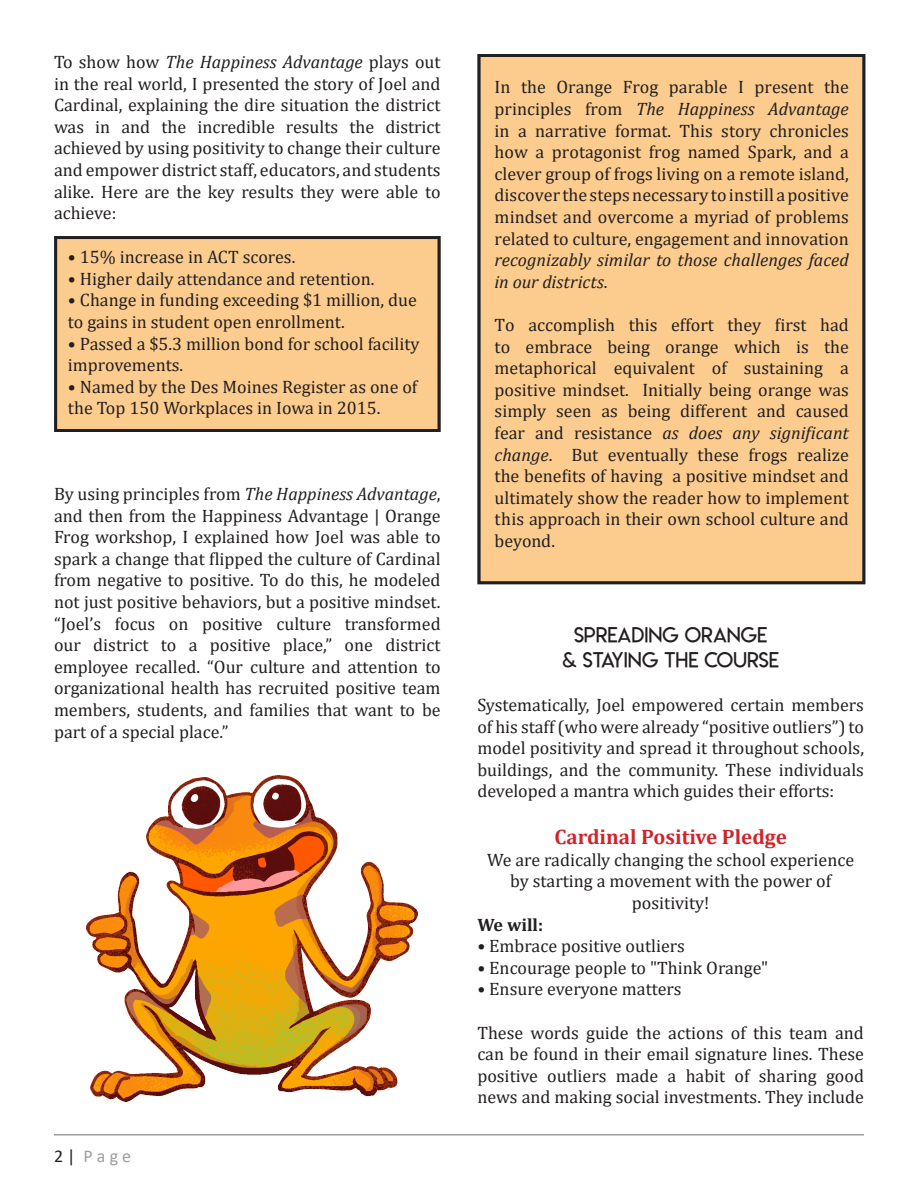
<style>
.page{position:relative;width:918px;height:1188px;background:#fff}
.page>*{position:absolute;margin:0;border:0;box-sizing:border-box;transform-origin:0 0}
.t1{font:21px "Lemon Milklight";color:#231f20}
.t2{font:700 21px "Cambria";color:#d1232a}
.t3{font:18px/21.6px "Cambria";color:#231f20;text-align:justify}
.t4{font:700 18px "Cambria";color:#231f20}
.t5{font:18px "Calibri";color:#9f9d9e}
.s1{font-style:italic}
.s2{color:#231f20}
</style>
<div class="page">
<hr style="left:54px;top:1134px;width:810px;height:2px;background:#9f9d9e">
<div style="left:56px;top:238px;width:383px;height:192px;background:#fbcc8d"></div>
<div style="left:479px;top:56px;width:385px;height:527px;background:#fbcc8d"></div>
<div style="left:54px;top:236px;width:387px;height:196px;border:3px solid #231f20"></div>
<div style="left:478px;top:54px;width:387px;height:530px;border:3px solid #231f20"></div>
<img style="left:86px;top:776px;width:332px;height:325px">
<p class="t3" style="left:54px;top:51px;width:388px">To show how <span class="s1">The Happiness Advantage</span> plays out in the real world, I presented the story of Joel and Cardinal, explaining the dire situation the district was in and the incredible results the district achieved by using positivity to change their culture and empower district staff, educators, and students alike. Here are the key results they were able to achieve:</p>
<p class="t3" style="left:68px;top:246px;width:229px">• 15% increase in ACT scores.</p>
<p class="t3" style="left:68px;top:268px;width:308px">• Higher daily attendance and retention.</p>
<p class="t3" style="left:68px;top:289px;width:350px">• Change in funding exceeding $1 million, due to gains in student open enrollment.</p>
<p class="t3" style="left:68px;top:333px;width:353px">• Passed a $5.3 million bond for school facility improvements.</p>
<p class="t3" style="left:68px;top:376px;width:351px">• Named by the Des Moines Register as one of the Top 150 Workplaces in Iowa in 2015.</p>
<p class="t3" style="left:54px;top:483px;width:388px">By using principles from <span class="s1">The Happiness Advantage</span>, and then from the Happiness Advantage | Orange Frog workshop, I explained how Joel was able to spark a change that flipped the culture of Cardinal from negative to positive. To do this, he modeled not just positive behaviors, but a positive mindset. “Joel’s focus on positive culture transformed our district to a positive place,” one district employee recalled. “Our culture and attention to organizational health has recruited positive team members, students, and families that want to be part of a special place.”</p>
<p class="t5" style="left:54px;top:1143px;width:79px"><span class="s2">2 |</span> P a g e</p>
<p class="t3" style="left:495px;top:76px;width:356px">In the Orange Frog parable I present the principles from <span class="s1">The Happiness Advantage </span>in a narrative format. This story chronicles how a protagonist frog named Spark, and a clever group of frogs living on a remote island, discover the steps necessary to instill a positive mindset and overcome a myriad of problems related to culture, engagement and innovation <span class="s1">recognizably similar to those challenges faced in our districts</span>.</p>
<p class="t3" style="left:495px;top:314px;width:356px">To accomplish this effort they first had to embrace being orange which is the metaphorical equivalent of sustaining a positive mindset. Initially being orange was simply seen as being different and caused fear and resistance <span class="s1">as does any significant change</span>. But eventually these frogs realize the benefits of having a positive mindset and ultimately show the reader how to implement this approach in their own school culture and beyond.</p>
<p class="t1" style="left:574px;top:622px;width:195px">SPREADING ORANGE</p>
<p class="t1" style="left:562px;top:647px;width:218px">&amp; STAYING THE COURSE</p>
<p class="t3" style="left:477px;top:694px;width:388px">Systematically, Joel empowered certain members of his staff (who were already “positive outliers”) to model positivity and spread it throughout schools, buildings, and the community. These individuals developed a mantra which guides their efforts:</p>
<p class="t2" style="left:554px;top:822px;width:234px">Cardinal Positive Pledge</p>
<p class="t3" style="left:487px;top:849px;width:368px">We are radically changing the school experience</p>
<p class="t3" style="left:510px;top:870px;width:323px;text-align:center">by starting a movement with the power of positivity!</p>
<p class="t4" style="left:477px;top:912px;width:67px">We will:</p>
<p class="t3" style="left:477px;top:935px;width:209px">• Embrace positive outliers</p>
<p class="t3" style="left:477px;top:957px;width:292px">• Encourage people to "Think Orange"</p>
<p class="t3" style="left:477px;top:978px;width:206px">• Ensure everyone matters</p>
<p class="t3" style="left:477px;top:1022px;width:388px">These words guide the actions of this team and can be found in their email signature lines. These positive outliers made a habit of sharing good news and making social investments. They include</p>
</div>
